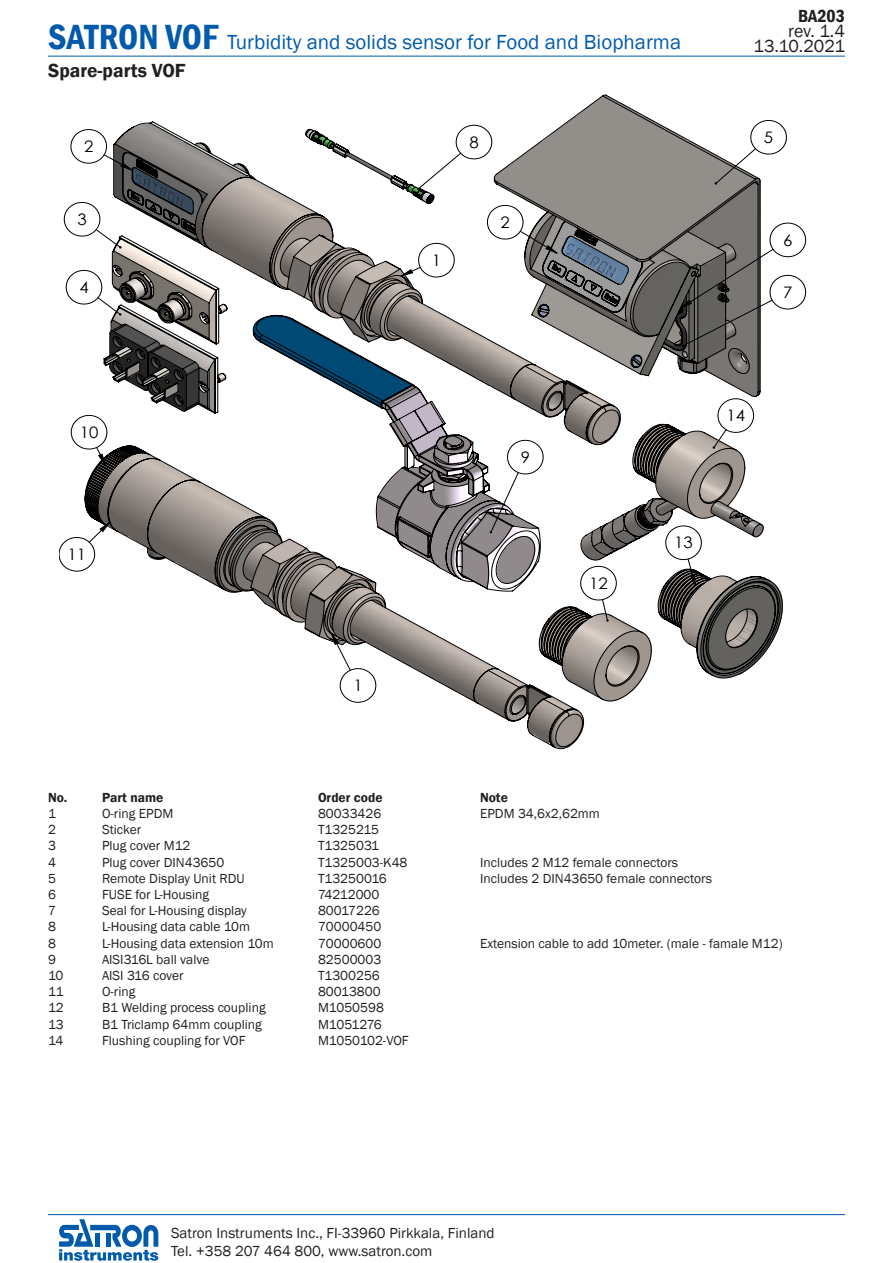
<style>
.page{position:relative;width:893px;height:1263px;background:#fff}
.page>*{position:absolute;margin:0;border:0;box-sizing:border-box;transform-origin:0 0}
.t1{font:21px "Franklin Gothic";color:#015aaa}
.t2{font:600 19.5px "Franklin Gothic";color:#231f20}
.t3{font:18px/15px "Franklin Gothic";letter-spacing:-.01em;color:#231f20;text-align:right}
.t4{font:600 condensed 18px "Franklin Gothic";color:#231f20}
.t5{font:15.9px "Century Gothic";color:#000;scale:1.06 1}
.t6{font:15px/18px "Franklin Gothic";color:#231f20}
.t7{font:13.5px "Franklin Gothic";color:#231f20}
.t8{font:600 13.5px "Franklin Gothic";color:#231f20}
.t9{font:13.5px "Franklin Gothic";letter-spacing:-.03em;color:#231f20}
.t10{font:9px "Century Gothic";color:#000}
.s1{font-weight:600;font-stretch:condensed;font-size:36px}
</style>
<div class="page">
<svg style="left:59px;top:1219px;width:99px;height:42px"></svg>
<hr style="left:48px;top:56px;width:797px;height:1px;background:#015aaa">
<hr style="left:48px;top:1214px;width:797px;height:1px;background:#015aaa">
<hr style="left:59px;top:1011px;width:764px;height:1px;background:#c0c0c0">
<hr style="left:59px;top:88px;width:764px;height:1px;background:#c0c0c0">
<hr style="left:892px;top:88px;width:1px;height:670px;background:#c0c0c0">
<hr style="left:59px;top:994px;width:764px;height:1px;background:#c0c0c0">
<hr style="left:59px;top:88px;width:1px;height:670px;background:#c0c0c0">
<svg style="left:568px;top:94px;width:193px;height:303px"></svg>
<svg style="left:103px;top:235px;width:9px;height:138px"></svg>
<svg style="left:112px;top:121px;width:509px;height:324px"></svg>
<svg style="left:84px;top:445px;width:500px;height:304px"></svg>
<svg style="left:580px;top:423px;width:184px;height:138px"></svg>
<svg style="left:538px;top:568px;width:245px;height:137px"></svg>
<h1 class="t1" style="left:48px;top:29px;width:635px"><span class="s1">SATRON VOF</span> Turbidity and solids sensor for Food and Biopharma</h1>
<p class="t2" style="left:48px;top:58px;width:139px">Spare-parts VOF</p>
<p class="t10" style="left:123px;top:72px;width:6px">1</p>
<p class="t5" style="left:84px;top:135px;width:10px">2</p>
<p class="t5" style="left:469px;top:131px;width:10px">8</p>
<p class="t5" style="left:77px;top:208px;width:10px">3</p>
<p class="t5" style="left:501px;top:211px;width:10px">2</p>
<p class="t5" style="left:79px;top:276px;width:10px">4</p>
<p class="t5" style="left:432px;top:249px;width:10px">1</p>
<h3 class="t4" style="left:798px;top:4px;width:48px">BA203</h3>
<h3 class="t3" style="left:754px;top:23px;width:93px">rev. 1.4<br>13.10.2021</h3>
<p class="t5" style="left:764px;top:126px;width:10px">5</p>
<p class="t5" style="left:783px;top:229px;width:10px">6</p>
<p class="t5" style="left:783px;top:281px;width:10px">7</p>
<p class="t5" style="left:80px;top:421px;width:19px">10</p>
<p class="t5" style="left:68px;top:543px;width:19px">11</p>
<p class="t5" style="left:353px;top:674px;width:10px">1</p>
<p class="t5" style="left:521px;top:446px;width:10px">9</p>
<p class="t5" style="left:589px;top:572px;width:19px">12</p>
<p class="t5" style="left:726px;top:404px;width:19px">14</p>
<p class="t5" style="left:674px;top:532px;width:19px">13</p>
<p class="t8" style="left:48px;top:789px;width:21px">No.</p>
<p class="t8" style="left:102px;top:789px;width:63px">Part name</p>
<p class="t8" style="left:318px;top:789px;width:66px">Order code</p>
<p class="t8" style="left:480px;top:789px;width:29px">Note</p>
<p class="t7" style="left:48px;top:805px;width:9px">1</p>
<p class="t7" style="left:102px;top:805px;width:73px">O-ring EPDM</p>
<p class="t7" style="left:318px;top:805px;width:65px">80033426</p>
<p class="t7" style="left:480px;top:805px;width:121px">EPDM 34,6x2,62mm</p>
<p class="t7" style="left:48px;top:821px;width:9px">2</p>
<p class="t7" style="left:102px;top:821px;width:41px">Sticker</p>
<p class="t7" style="left:318px;top:821px;width:63px">T1325215</p>
<p class="t7" style="left:48px;top:837px;width:9px">3</p>
<p class="t7" style="left:102px;top:837px;width:90px">Plug cover M12</p>
<p class="t7" style="left:318px;top:837px;width:63px">T1325031</p>
<p class="t7" style="left:48px;top:854px;width:9px">4</p>
<p class="t7" style="left:102px;top:854px;width:124px">Plug cover DIN43650</p>
<p class="t7" style="left:318px;top:854px;width:91px">T1325003-K48</p>
<p class="t7" style="left:480px;top:854px;width:200px">Includes 2 M12 female connectors</p>
<p class="t7" style="left:48px;top:870px;width:9px">5</p>
<p class="t7" style="left:102px;top:870px;width:144px">Remote Display Unit RDU</p>
<p class="t7" style="left:318px;top:870px;width:70px">T13250016</p>
<p class="t7" style="left:480px;top:870px;width:233px">Includes 2 DIN43650 female connectors</p>
<p class="t7" style="left:48px;top:886px;width:9px">6</p>
<p class="t7" style="left:102px;top:886px;width:109px">FUSE for L-Housing</p>
<p class="t7" style="left:318px;top:886px;width:63px">74212000</p>
<p class="t7" style="left:48px;top:902px;width:9px">7</p>
<p class="t7" style="left:102px;top:902px;width:146px">Seal for L-Housing display</p>
<p class="t7" style="left:318px;top:902px;width:63px">80017226</p>
<p class="t7" style="left:48px;top:918px;width:9px">8</p>
<p class="t7" style="left:102px;top:918px;width:150px">L-Housing data cable 10m</p>
<p class="t7" style="left:318px;top:918px;width:65px">70000450</p>
<p class="t7" style="left:48px;top:935px;width:9px">8</p>
<p class="t7" style="left:102px;top:935px;width:173px">L-Housing data extension 10m</p>
<p class="t7" style="left:318px;top:935px;width:65px">70000600</p>
<p class="t7" style="left:480px;top:935px;width:304px">Extension cable to add 10meter. (male - famale M12)</p>
<p class="t7" style="left:48px;top:951px;width:9px">9</p>
<p class="t7" style="left:102px;top:951px;width:109px">AISI316L ball valve</p>
<p class="t7" style="left:318px;top:951px;width:65px">82500003</p>
<p class="t7" style="left:48px;top:967px;width:17px">10</p>
<p class="t7" style="left:102px;top:967px;width:83px">AISI 316 cover</p>
<p class="t7" style="left:318px;top:967px;width:63px">T1300256</p>
<p class="t7" style="left:48px;top:983px;width:17px">11</p>
<p class="t7" style="left:102px;top:983px;width:35px">O-ring</p>
<p class="t7" style="left:318px;top:983px;width:64px">80013800</p>
<p class="t7" style="left:48px;top:999px;width:17px">12</p>
<p class="t7" style="left:102px;top:999px;width:165px">B1 Welding process coupling</p>
<p class="t7" style="left:318px;top:999px;width:67px">M1050598</p>
<p class="t7" style="left:48px;top:1016px;width:17px">13</p>
<p class="t7" style="left:102px;top:1016px;width:161px">B1 Triclamp 64mm coupling</p>
<p class="t9" style="left:318px;top:1016px;width:65px">M1051276</p>
<p class="t7" style="left:48px;top:1032px;width:17px">14</p>
<p class="t7" style="left:102px;top:1032px;width:145px">Flushing coupling for VOF</p>
<p class="t7" style="left:318px;top:1032px;width:92px">M1050102-VOF</p>
<p class="t10" style="left:46px;top:790px;width:7px">E</p>
<p class="t10" style="left:45px;top:935px;width:6px">F</p>
<p class="t10" style="left:125px;top:997px;width:6px">1</p>
<p class="t6" style="left:171px;top:1224px;width:325px">Satron Instruments Inc., FI-33960 Pirkkala, Finland<br>Tel. +358 207 464 800, www.satron.com</p>
</div>
